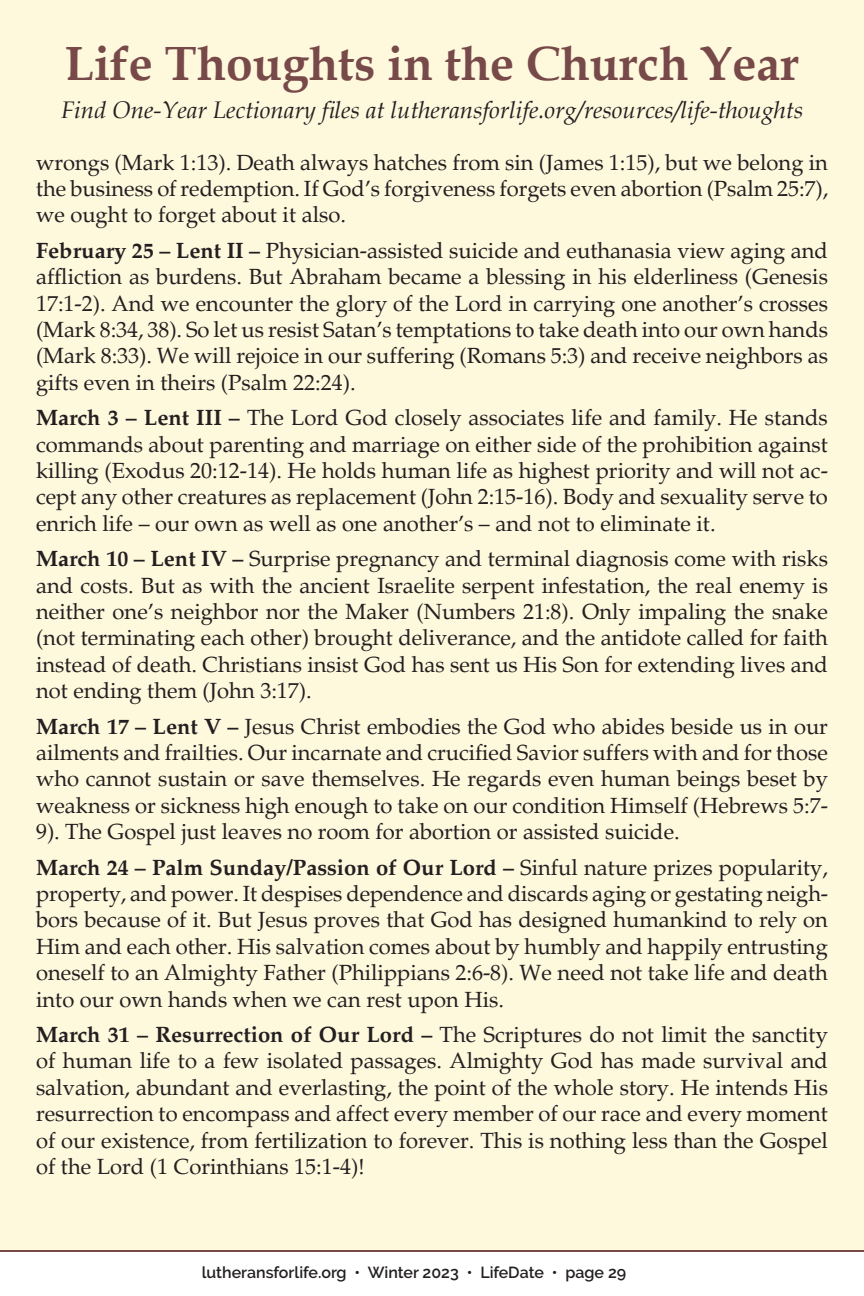
<style>
.page{position:relative;width:864px;height:1296px;background:#fff}
.page>*{position:absolute;margin:0;border:0;box-sizing:border-box;transform-origin:0 0}
.LifeDate_paragraph_2015{font:700 48px "Book Antiqua";color:#774949}
.LifeDate_paragraph_2015-2{font:italic 24px "Book Antiqua";color:#231f20}
.t1{font:22px/26.4px "Palatino";color:#231f20;text-align:justify}
.t2{font:600 16px "Raleway";color:#231f20}
.s1{font-weight:700}
</style>
<div class="page">
<div style="left:0;top:0;width:864px;height:1251px;background:#fef8dd"></div>
<hr style="left:0;top:1250px;width:864px;height:2px;background:#774949">
<p class="LifeDate_paragraph_2015" style="left:65px;top:31px;width:736px">Life Thoughts in the Church Year</p>
<p class="LifeDate_paragraph_2015-2" style="left:61px;top:93px;width:744px">Find One-Year Lectionary files at lutheransforlife.org/resources/life-thoughts</p>
<p class="t1" style="left:36px;top:149px;width:794px">wrongs (Mark 1:13). Death always hatches from sin (James 1:15), but we belong in the business of redemption. If God’s forgiveness forgets even abortion (Psalm 25:7), we ought to forget about it also.</p>
<p class="t1" style="left:36px;top:237px;width:794px"><span class="s1">February 25 – Lent II –</span> Physician-assisted suicide and euthanasia view aging and affliction as burdens. But Abraham became a blessing in his elderliness (Genesis 17:1-2). And we encounter the glory of the Lord in carrying one another’s crosses (Mark 8:34, 38). So let us resist Satan’s temptations to take death into our own hands (Mark 8:33). We will rejoice in our suffering (Romans 5:3) and receive neighbors as gifts even in theirs (Psalm 22:24).</p>
<p class="t1" style="left:36px;top:405px;width:793px"><span class="s1">March 3 – Lent III –</span> The Lord God closely associates life and family. He stands commands about parenting and marriage on either side of the prohibition against killing (Exodus 20:12-14). He holds human life as highest priority and will not ac&shy;cept any other creatures as replacement (John 2:15-16). Body and sexuality serve to enrich life – our own as well as one another’s – and not to eliminate it.</p>
<p class="t1" style="left:36px;top:546px;width:794px"><span class="s1">March 10 – Lent IV –</span> Surprise pregnancy and terminal diagnosis come with risks and costs. But as with the ancient Israelite serpent infestation, the real enemy is neither one’s neighbor nor the Maker (Numbers 21:8). Only impaling the snake (not terminating each other) brought deliverance, and the antidote called for faith instead of death. Christians insist God has sent us His Son for extending lives and not ending them (John 3:17).</p>
<p class="t1" style="left:36px;top:713px;width:794px"><span class="s1">March 17 – Lent V –</span> Jesus Christ embodies the God who abides beside us in our ailments and frailties. Our incarnate and crucified Savior suffers with and for those who cannot sustain or save themselves. He regards even human beings beset by weakness or sickness high enough to take on our condition Himself (Hebrews 5:7- 9). The Gospel just leaves no room for abortion or assisted suicide.</p>
<p class="t1" style="left:36px;top:854px;width:794px"><span class="s1">March 24 – Palm Sunday/Passion of Our Lord –</span> Sinful nature prizes popularity, property, and power. It despises dependence and discards aging or gestating neigh&shy;bors because of it. But Jesus proves that God has designed humankind to rely on Him and each other. His salvation comes about by humbly and happily entrusting oneself to an Almighty Father (Philippians 2:6-8). We need not take life and death into our own hands when we can rest upon His.</p>
<p class="t1" style="left:36px;top:1022px;width:794px"><span class="s1">March 31 – Resurrection of Our Lord –</span> The Scriptures do not limit the sanctity of human life to a few isolated passages. Almighty God has made survival and salvation, abundant and everlasting, the point of the whole story. He intends His resurrection to encompass and affect every member of our race and every moment of our existence, from fertilization to forever. This is nothing less than the Gospel of the Lord (1 Corinthians 15:1-4)!</p>
<p class="t2" style="left:202px;top:1263px;width:426px">lutheransforlife.org • Winter 2023 • LifeDate • page 29</p>
</div>
